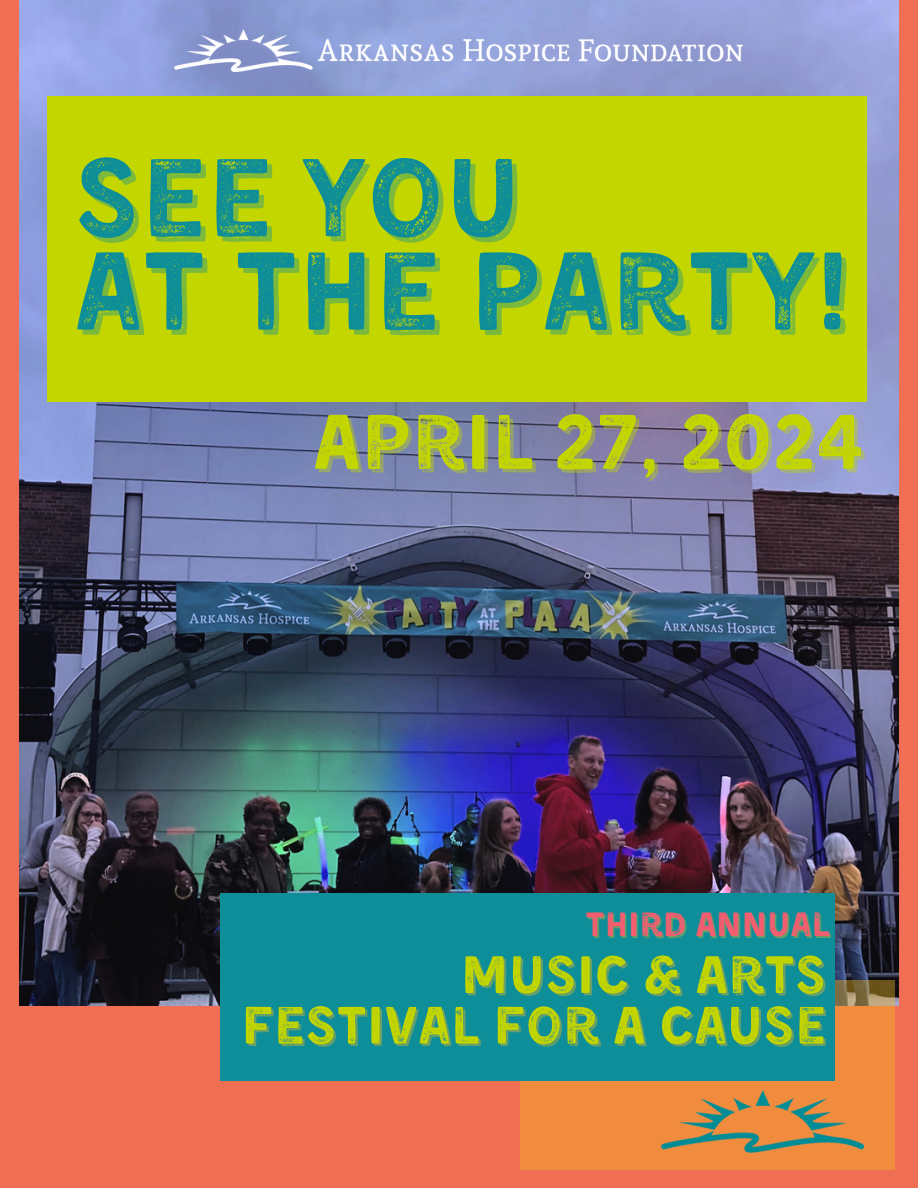
<style>
.page{position:relative;width:918px;height:1188px;background:#ef6e54}
.page>*{position:absolute;margin:0;border:0;box-sizing:border-box;transform-origin:0 0}
.t1{font:114.15px/93.4px "Kent 4 F Printed";color:#0d8e98}
.t2{font:79.65px "Kent 4 F Printed";color:#c3d600}
.t3{font:54.3px/50.7px "Kent 4 F Printed";color:#c3d600;text-align:right}
.t4{font:34.8px "Kent 4 F Printed";color:#f85c70}
</style>
<div class="page">
<img style="left:19px;top:0;width:880px;height:1005px">
<div style="left:520px;top:980px;width:375px;height:190px;background:#f18c3f"></div>
<div style="left:220px;top:893px;width:615px;height:188px;background:#0d8e98"></div>
<img style="left:175px;top:29px;width:568px;height:43px">
<div style="left:47px;top:96px;width:819px;height:306px;background:#c3d600"></div>
<img style="left:641px;top:1090px;width:245px;height:64px">
<h1 class="t1" style="left:74px;top:161px;width:777px">SEE YOU<br>AT THE PARTY!</h1>
<h2 class="t2" style="left:313px;top:409px;width:553px">APRIL 27, 2024</h2>
<p class="t4" style="left:586px;top:910px;width:246px">THIRD ANNUAL</p>
<p class="t3" style="left:241px;top:954px;width:587px">MUSIC &amp; ARTS<br>FESTIVAL FOR A CAUSE</p>
</div>
